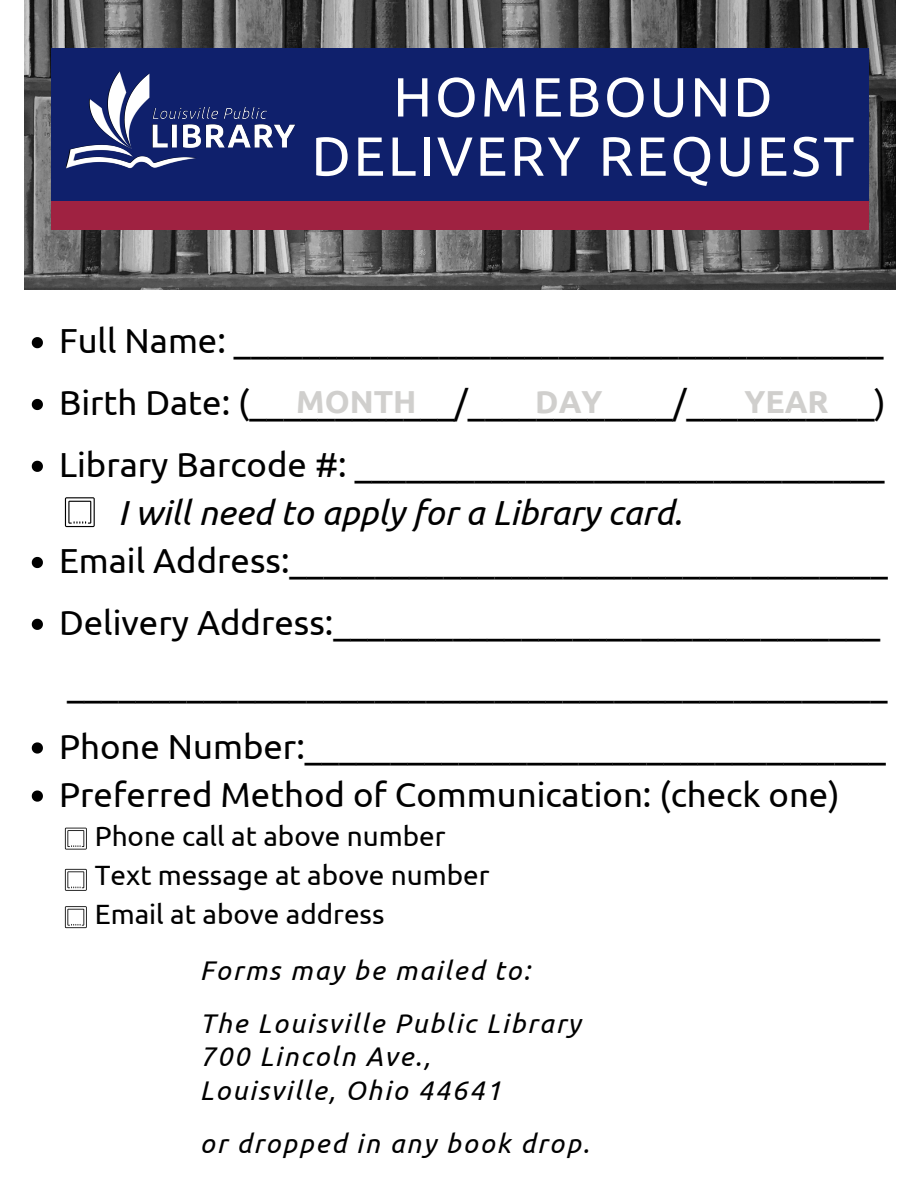
<style>
.page{position:relative;width:918px;height:1188px;background:#fff}
.page>*{position:absolute;margin:0;border:0;box-sizing:border-box;transform-origin:0 0}
.t1{font:55.2px/59.2px "Ubuntu";letter-spacing:.05em;color:#fff;text-align:center}
.t2{font:34.8px "Ubuntu";color:#000}
.t3{font:italic 34.8px "Ubuntu";color:#000}
.t4{font:700 31.8px "Ubuntu";color:#d0cfcd}
.t5{font:27.9px "Ubuntu";color:#000}
.t6{font:italic 27px "Ubuntu";letter-spacing:.07em;color:#000}
</style>
<div class="page">
<img style="left:25px;top:0;width:871px;height:289px">
<div style="left:51px;top:110px;width:817px;height:120px;background:#9f2241"></div>
<div style="left:51px;top:49px;width:818px;height:152px;background:#0f206c"></div>
<img style="left:66px;top:71px;width:229px;height:97px">
<svg style="left:32px;top:337px;width:11px;height:11px"></svg>
<svg style="left:32px;top:399px;width:11px;height:11px"></svg>
<svg style="left:32px;top:461px;width:11px;height:11px"></svg>
<svg style="left:32px;top:557px;width:11px;height:11px"></svg>
<svg style="left:32px;top:619px;width:11px;height:11px"></svg>
<svg style="left:32px;top:742px;width:11px;height:12px"></svg>
<svg style="left:32px;top:791px;width:11px;height:11px"></svg>
<svg style="left:65px;top:497px;width:30px;height:30px"></svg>
<svg style="left:65px;top:828px;width:22px;height:22px"></svg>
<svg style="left:65px;top:869px;width:22px;height:22px"></svg>
<svg style="left:65px;top:906px;width:22px;height:22px"></svg>
<p class="t1" style="left:311px;top:66px;width:544px">HOMEBOUND<br>DELIVERY REQUEST</p>
<p class="t2" style="left:59px;top:321px;width:826px">Full Name: ______________________________________</p>
<p class="t2" style="left:59px;top:383px;width:828px">Birth Date: (____________/____________/___________)</p>
<p class="t2" style="left:59px;top:445px;width:827px">Library Barcode #: _______________________________</p>
<p class="t4" style="left:296px;top:384px;width:122px">MONTH</p>
<p class="t4" style="left:535px;top:384px;width:69px">DAY</p>
<p class="t4" style="left:744px;top:384px;width:86px">YEAR</p>
<p class="t3" style="left:118px;top:493px;width:566px">I will need to apply for a Library card.</p>
<p class="t2" style="left:59px;top:541px;width:830px">Email Address:___________________________________</p>
<p class="t2" style="left:59px;top:603px;width:823px">Delivery Address:________________________________</p>
<p class="t2" style="left:67px;top:664px;width:822px">________________________________________________</p>
<p class="t2" style="left:59px;top:726px;width:828px">Phone Number:__________________________________</p>
<p class="t2" style="left:59px;top:774px;width:782px">Preferred Method of Communication: (check one)</p>
<p class="t5" style="left:95px;top:820px;width:352px">Phone call at above number</p>
<p class="t5" style="left:95px;top:859px;width:396px">Text message at above number</p>
<p class="t5" style="left:95px;top:898px;width:291px">Email at above address</p>
<p class="t6" style="left:200px;top:955px;width:332px">Forms may be mailed to:</p>
<p class="t6" style="left:200px;top:1008px;width:382px">The Louisville Public Library</p>
<p class="t6" style="left:200px;top:1041px;width:232px">700 Lincoln Ave.,</p>
<p class="t6" style="left:200px;top:1075px;width:303px">Louisville, Ohio 44641</p>
<p class="t6" style="left:200px;top:1128px;width:391px">or dropped in any book drop.</p>
</div>
